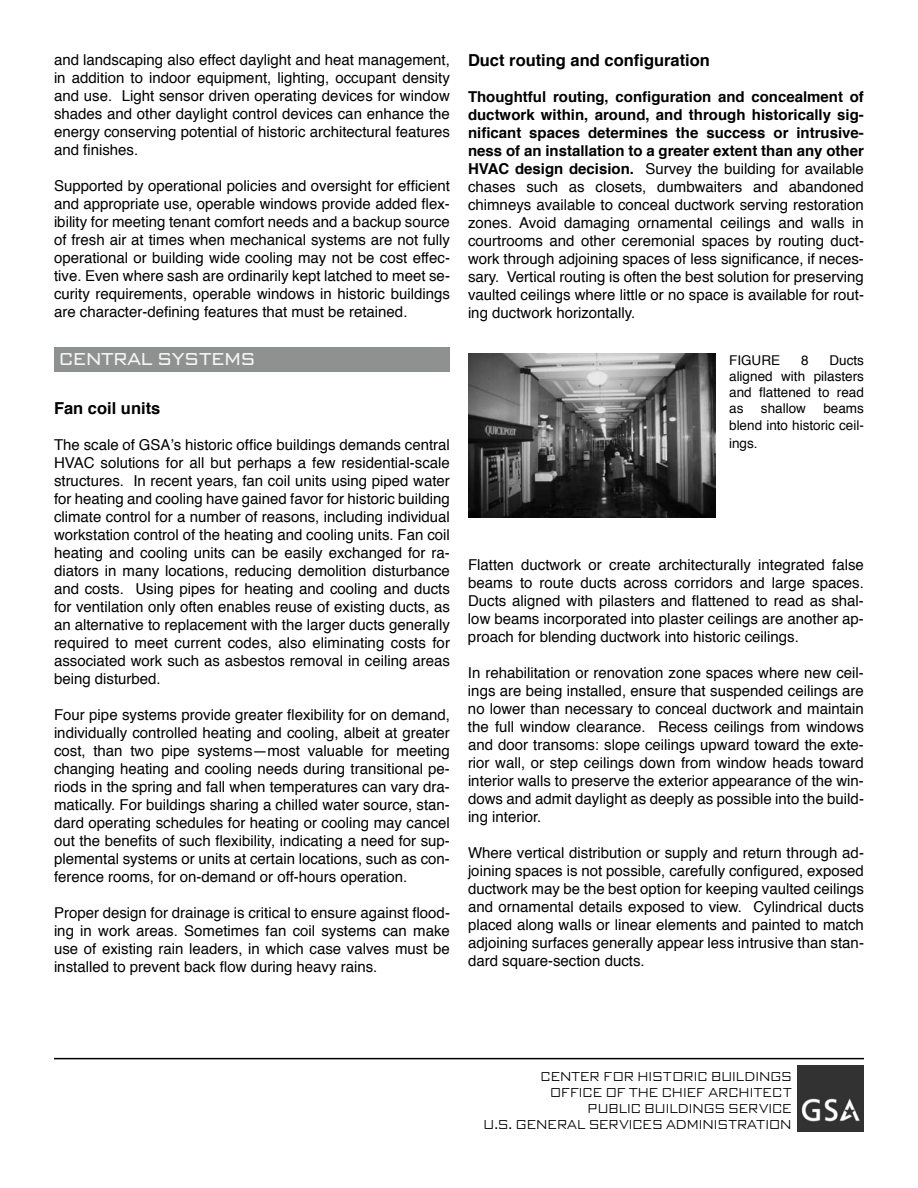
<style>
.page{position:relative;width:918px;height:1188px;background:#fff}
.page>*{position:absolute;margin:0;border:0;box-sizing:border-box;transform-origin:0 0}
.t1{font:18px "Bank Gothic EF";color:#f3f4f4}
.t2{font:700 16.5px "Helvetica";color:#000}
.t3{font:15px/18px "Helvetica";color:#000;text-align:justify}
.t4{font:700 15px/18px "Helvetica";color:#000;text-align:justify}
.t5{font:300 13.5px/16.2px "Bank Gothic EF";color:#000;text-align:right}
.t6{font:13.5px/16.2px "Helvetica";color:#000}
.s1{font-weight:400}
</style>
<div class="page">
<hr style="left:54px;top:1058px;width:810px;height:1px;background:#000">
<div style="left:54px;top:347px;width:396px;height:24px;background:#8f9191"></div>
<img style="left:468px;top:354px;width:247px;height:163px">
<img style="left:798px;top:1065px;width:66px;height:67px">
<p class="t3" style="left:54px;top:51px;width:397px">and landscaping also effect daylight and heat management, in addition to indoor equipment, lighting, occupant density</p>
<p class="t3" style="left:54px;top:87px;width:397px">and use. Light sensor driven operating devices for window shades and other daylight control devices can enhance the energy conserving potential of historic architectural features</p>
<p class="t3" style="left:54px;top:141px;width:86px">and finishes.</p>
<p class="t3" style="left:54px;top:177px;width:397px">Supported by operational policies and oversight for efficient and appropriate use, operable windows provide added flex&shy;ibility for meeting tenant comfort needs and a backup source of fresh air at times when mechanical systems are not fully operational or building wide cooling may not be cost effec&shy;tive. Even where sash are ordinarily kept latched to meet se&shy;curity requirements, operable windows in historic buildings are character-defining features that must be retained.</p>
<p class="t1" style="left:59px;top:348px;width:197px">CENTRAL SYSTEMS</p>
<h4 class="t2" style="left:54px;top:395px;width:108px">Fan coil units</h4>
<p class="t3" style="left:54px;top:437px;width:397px">The scale of GSA’s historic office buildings demands central</p>
<p class="t3" style="left:54px;top:455px;width:397px">HVAC solutions for all but perhaps a few residential-scale structures. In recent years, fan coil units using piped water for heating and cooling have gained favor for historic building</p>
<p class="t3" style="left:54px;top:509px;width:397px">climate control for a number of reasons, including individual workstation control of the heating and cooling units. Fan coil</p>
<p class="t3" style="left:54px;top:545px;width:397px">heating and cooling units can be easily exchanged for ra-</p>
<p class="t3" style="left:54px;top:563px;width:397px">diators in many locations, reducing demolition disturbance and costs. Using pipes for heating and cooling and ducts</p>
<p class="t3" style="left:54px;top:599px;width:397px">for ventilation only often enables reuse of existing ducts, as</p>
<p class="t3" style="left:54px;top:617px;width:397px">an alternative to replacement with the larger ducts generally required to meet current codes, also eliminating costs for associated work such as asbestos removal in ceiling areas</p>
<p class="t3" style="left:54px;top:671px;width:108px">being disturbed.</p>
<p class="t3" style="left:54px;top:707px;width:397px">Four pipe systems provide greater flexibility for on demand,</p>
<p class="t3" style="left:54px;top:725px;width:397px">individually controlled heating and cooling, albeit at greater</p>
<p class="t3" style="left:54px;top:743px;width:397px">cost, than two pipe systems—most valuable for meeting</p>
<p class="t3" style="left:54px;top:761px;width:397px">changing heating and cooling needs during transitional pe&shy;riods in the spring and fall when temperatures can vary dra&shy;matically. For buildings sharing a chilled water source, stan&shy;dard operating schedules for heating or cooling may cancel out the benefits of such flexibility, indicating a need for sup&shy;plemental systems or units at certain locations, such as con&shy;ference rooms, for on-demand or off-hours operation.</p>
<p class="t3" style="left:54px;top:905px;width:397px">Proper design for drainage is critical to ensure against flood&shy;ing in work areas. Sometimes fan coil systems can make use of existing rain leaders, in which case valves must be installed to prevent back flow during heavy rains.</p>
<h4 class="t2" style="left:468px;top:47px;width:244px">Duct routing and configuration</h4>
<h5 class="t4" style="left:468px;top:88px;width:397px">Thoughtful routing, configuration and concealment of</h5>
<p class="t4" style="left:468px;top:106px;width:397px">ductwork within, around, and through historically sig&shy;nificant spaces determines the success or intrusive&shy;ness of an installation to a greater extent than any other HVAC design decision. <span class="s1">Survey the building for available</span></p>
<p class="t3" style="left:468px;top:179px;width:397px">chases such as closets, dumbwaiters and abandoned chimneys available to conceal ductwork serving restoration zones. Avoid damaging ornamental ceilings and walls in courtrooms and other ceremonial spaces by routing duct&shy;work through adjoining spaces of less significance, if neces&shy;sary. Vertical routing is often the best solution for preserving vaulted ceilings where little or no space is available for rout&shy;ing ductwork horizontally.</p>
<p class="t6" style="left:729px;top:352px;width:53px">FIGURE</p>
<p class="t6" style="left:801px;top:352px;width:9px">8</p>
<p class="t6" style="left:829px;top:352px;width:36px">Ducts</p>
<p class="t6" style="left:729px;top:369px;width:136px">aligned with pilasters</p>
<p class="t6" style="left:729px;top:385px;width:136px">and flattened to read as</p>
<p class="t6" style="left:761px;top:401px;width:47px">shallow</p>
<p class="t6" style="left:823px;top:401px;width:42px">beams</p>
<p class="t6" style="left:729px;top:416px;width:136px;line-height:18px">blend into historic ceil&shy;ings.</p>
<p class="t3" style="left:468px;top:557px;width:397px">Flatten ductwork or create architecturally integrated false beams to route ducts across corridors and large spaces.<br>Ducts aligned with pilasters and flattened to read as shal&shy;low beams incorporated into plaster ceilings are another ap&shy;proach for blending ductwork into historic ceilings.</p>
<p class="t3" style="left:468px;top:665px;width:397px">In rehabilitation or renovation zone spaces where new ceil&shy;ings are being installed, ensure that suspended ceilings are</p>
<p class="t3" style="left:468px;top:701px;width:398px">no lower than necessary to conceal ductwork and maintain the full window clearance. Recess ceilings from windows and door transoms: slope ceilings upward toward the exte&shy;rior wall, or step ceilings down from window heads toward</p>
<p class="t3" style="left:468px;top:773px;width:397px">interior walls to preserve the exterior appearance of the win&shy;dows and admit daylight as deeply as possible into the build&shy;ing interior.</p>
<p class="t3" style="left:468px;top:845px;width:397px">Where vertical distribution or supply and return through ad-</p>
<p class="t3" style="left:468px;top:863px;width:397px">joining spaces is not possible, carefully configured, exposed ductwork may be the best option for keeping vaulted ceilings and ornamental details exposed to view. Cylindrical ducts placed along walls or linear elements and painted to match</p>
<p class="t3" style="left:468px;top:935px;width:397px">adjoining surfaces generally appear less intrusive than stan-</p>
<p class="t3" style="left:468px;top:953px;width:178px">dard square-section ducts.</p>
<p class="t5" style="left:541px;top:1068px;width:253px">CENTER FOR HISTORIC BUILDINGS<br>OFFICE OF THE CHIEF ARCHITECT<br>PUBLIC BUILDINGS SERVICE</p>
<p class="t5" style="left:484px;top:1116px;width:310px">U.S. GENERAL SERVICES ADMINISTRATION</p>
</div>
